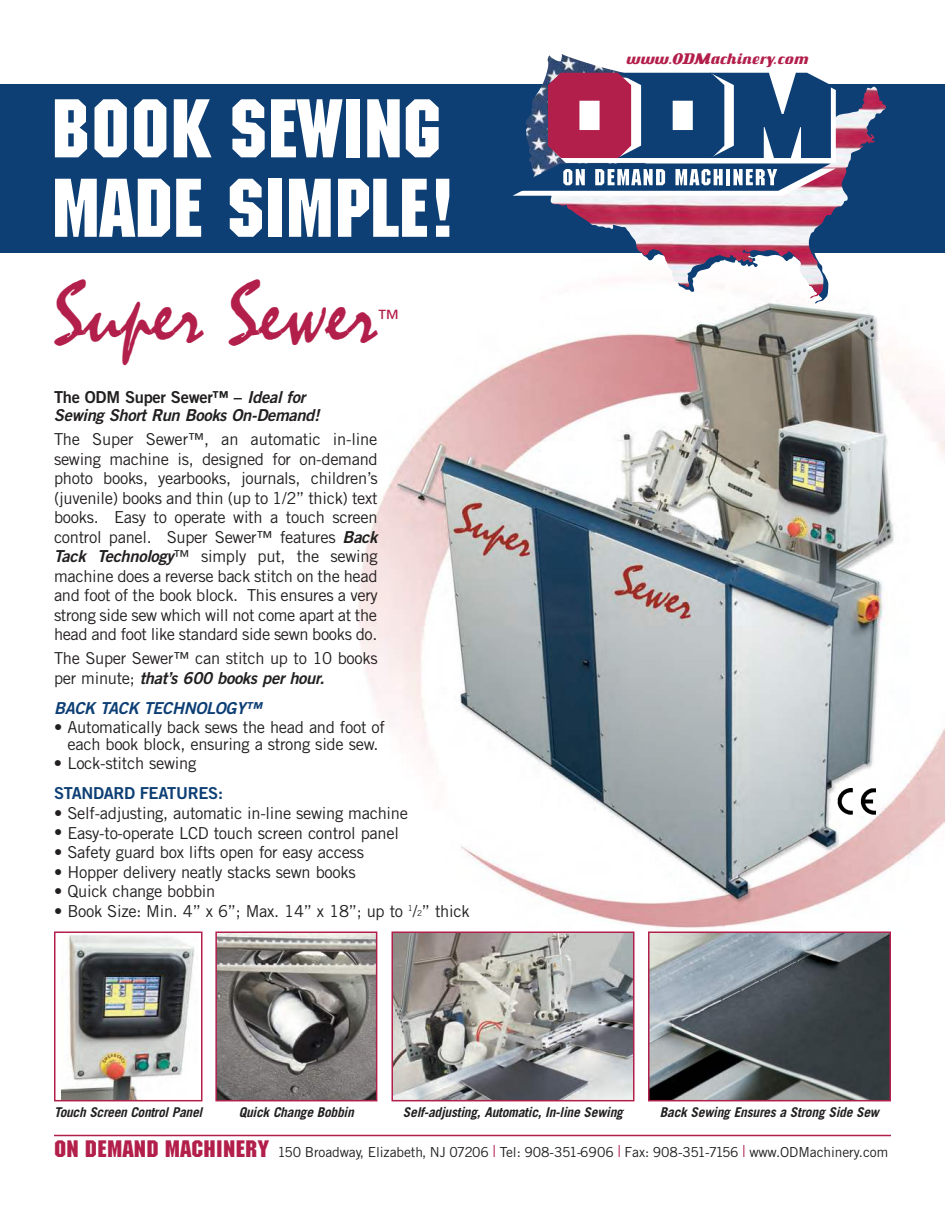
<style>
.page{position:relative;width:945px;height:1215px;background:#fff}
.page>*{position:absolute;margin:0;border:0;box-sizing:border-box;transform-origin:0 0}
.t1{font:81px/79.5px "Machine";letter-spacing:.005em;color:#fff}
.t2{font:43.95px "Mistral";color:#b31f4b}
.t3{font:16.5px/19.5px "Trade Gothic";letter-spacing:-.02em;color:#221f1f;text-align:justify}
.t4{font:italic 16.5px/18px "Trade Gothic Bold Two";color:#221f1f}
.t5{font:16.5px "Trade Gothic Bold Two";letter-spacing:-.02em;color:#0d3f75}
.t6{font:13.8px "Trade Gothic";letter-spacing:-.005em;color:#221f1f}
.t7{font:italic 700 13.5px "Trade Gothic";color:#221f1f}
.t8{font:13.35px "Roadtrip";letter-spacing:.015em;color:#b31f4b}
.s1{font-style:normal}
.s2{font-family:"Trade Gothic Bold Two";font-style:italic}
.s3{font-family:"Trade Gothic";font-style:normal}
.s4{color:#0d3f75}
.s5{font-size:8.25px}
.s6{font-family:"Machine";font-size:23.25px;color:#b31f4b}
.s7{font-weight:300;font-size:16.5px;color:#b31f4b}
</style>
<div class="page">
<img style="left:357px;top:303px;width:587px;height:629px">
<div style="left:0;top:84px;width:945px;height:169px;background:#0d3f75"></div>
<img style="left:561px;top:54px;width:325px;height:245px">
<svg style="left:513px;top:73px;width:323px;height:123px"></svg>
<img style="left:62px;top:935px;width:133px;height:163px">
<div style="left:54px;top:932px;width:149px;height:169px;border:2px solid #b31f4b"></div>
<img style="left:651px;top:935px;width:237px;height:163px">
<div style="left:648px;top:932px;width:243px;height:169px;border:2px solid #b31f4b"></div>
<hr style="left:54px;top:1135px;width:837px;height:1px;background:#b31f4b">
<img style="left:395px;top:935px;width:237px;height:163px">
<div style="left:392px;top:932px;width:243px;height:169px;border:2px solid #b31f4b"></div>
<img style="left:218px;top:935px;width:156px;height:163px">
<div style="left:215px;top:932px;width:162px;height:169px;border:2px solid #b31f4b"></div>
<div style="left:837px;top:788px;width:38px;height:28px;background:#fff"></div>
<img style="left:837px;top:788px;width:38px;height:27px">
<h1 class="t1" style="left:52px;top:90px;width:407px">BOOK SEWING<br>MADE SIMPLE!</h1>
<h2 class="t2" style="left:54px;top:302px;width:347px">SUPER SEWER<sup>™</sup></h2>
<p class="t4" style="left:54px;top:390px;width:271px"><span class="s1">The ODM Super Sewer™ –</span> Ideal for<br>Sewing Short Run Books On-Demand!</p>
<p class="t3" style="left:54px;top:431px;width:325px">The Super Sewer™, an automatic in-line sewing machine is, designed for on-demand photo books, yearbooks, journals, children’s (juvenile) books and thin (up to 1/2” thick) text books. Easy to operate with a touch screen control panel. Super Sewer™ features <span class="s2">Back Tack Technology</span>™ simply put, the sewing machine does a reverse back stitch on the head and foot of the book block. This ensures a very strong side sew which will not come apart at the head and foot like standard side sewn books do.</p>
<p class="t3" style="left:54px;top:650px;width:325px">The Super Sewer™ can stitch up to 10 books</p>
<p class="t4" style="left:54px;top:665px;width:275px;line-height:30px"><span class="s3">p e r m i n u t e ;</span> that’s 600 books per hour.<br><span class="s4">BACK TACK TECHNOLOGY™</span></p>
<p class="t3" style="left:54px;top:721px;width:332px;line-height:16.5px;text-align:center">• Automatically back sews the head and foot of each book block, ensuring a strong side sew.</p>
<p class="t3" style="left:54px;top:755px;width:144px">• Lock-stitch sewing</p>
<p class="t5" style="left:54px;top:787px;width:171px">STANDARD FEATURES:</p>
<p class="t3" style="left:54px;top:805px;width:355px">• Self-adjusting, automatic in-line sewing machine</p>
<p class="t3" style="left:54px;top:824px;width:346px">• Easy-to-operate LCD touch screen control panel</p>
<p class="t3" style="left:54px;top:844px;width:312px">• Safety guard box lifts open for easy access</p>
<p class="t3" style="left:54px;top:863px;width:303px">• Hopper delivery neatly stacks sewn books</p>
<p class="t3" style="left:54px;top:883px;width:163px">• Quick change bobbin</p>
<p class="t3" style="left:54px;top:902px;width:417px">• Book Size: Min. 4” x 6”; Max. 14” x 18”; up to <sup>1</sup>/<span class="s5">2</span>” thick</p>
<p class="t8" style="left:626px;top:53px;width:183px">www.ODMachinery.com</p>
<p class="t7" style="left:54px;top:1107px;width:153px">Touch Screen ControlPanel</p>
<p class="t7" style="left:660px;top:1107px;width:150px">Back Sewing Ensures a Str</p>
<p class="t7" style="left:239px;top:1107px;width:119px">Quick Change Bobbin</p>
<p class="t7" style="left:805px;top:1107px;width:78px">ong Side Sew</p>
<p class="t7" style="left:403px;top:1107px;width:211px">Self-adjusting, Automatic, In-line Sewi</p>
<p class="t7" style="left:610px;top:1107px;width:18px">ng</p>
<p class="t6" style="left:54px;top:1147px;width:836px"><span class="s6">ON DEMAND MACHINERY</span> 150 Broadway, Elizabeth, NJ 07206 <span class="s7">l</span> Tel: 908-351-6906 <span class="s7">l</span> Fax: 908-351-7156 <span class="s7">l</span> www.ODMachinery.com</p>
</div>
